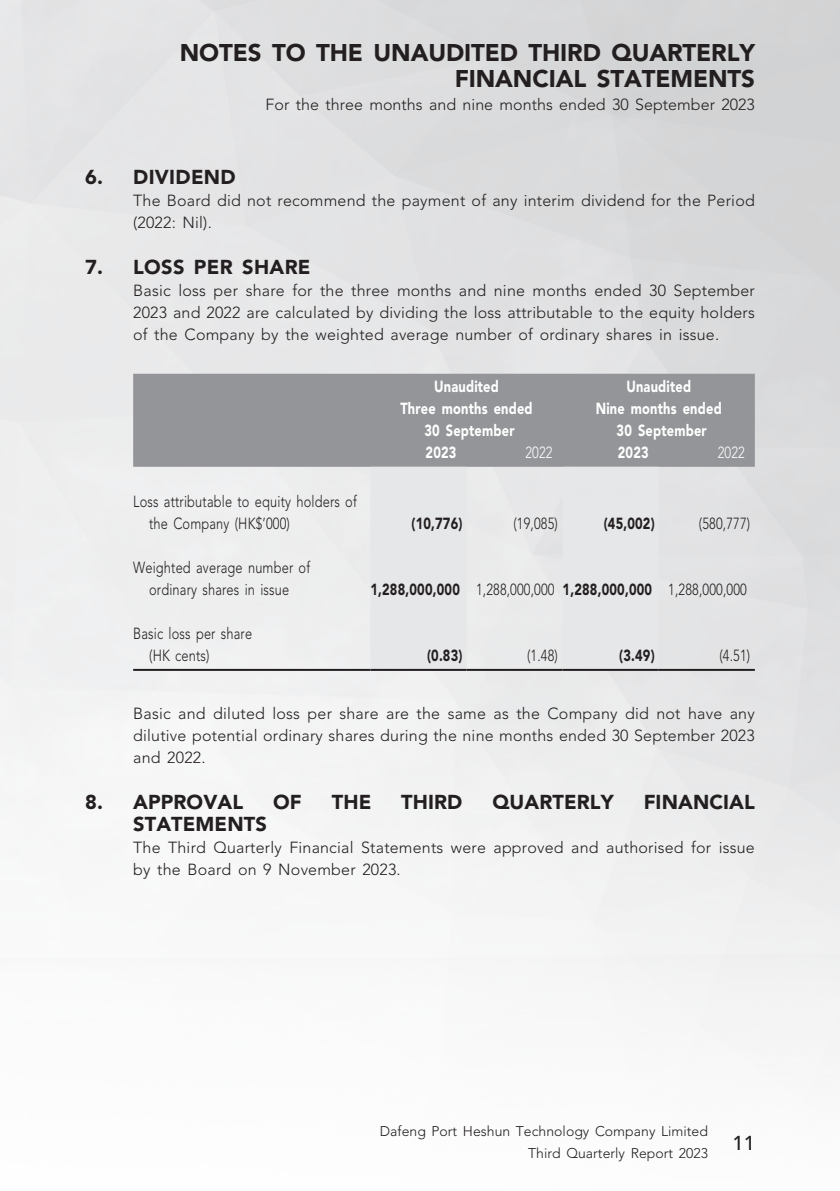
<style>
.page{position:relative;width:840px;height:1191px;background:#fff}
.page>*{position:absolute;margin:0;border:0;box-sizing:border-box;transform-origin:0 0}
.t1{font:900 24px/26px "Avenir LT Std";letter-spacing:-.005em;color:#231f20;text-align:right}
._03_H1{font:900 20px "Avenir LT Std";letter-spacing:.005em;color:#231f20}
._12___P2{font:300 16px/22px "Avenir LT Std";letter-spacing:.015em;color:#231f20}
._15_Table_Stub{font:300 16px/22px "Avenir LT Std";letter-spacing:.015em;color:#231f20;scale:.8 1}
._01_Body_Text{font:900 16px/22px "Avenir LT Std";letter-spacing:.015em;color:#fff;text-align:center;scale:.8 1}
._01_Body_Text-2{font:300 16px "Avenir LT Std";letter-spacing:.015em;color:#231f20;scale:.8 1}
._01_Body_Text-3{font:900 16px "Avenir LT Std";letter-spacing:.015em;color:#231f20;scale:.8 1}
._01_Body_Text-4{font:300 16px "Avenir LT Std";letter-spacing:.015em;color:#fff;scale:.8 1}
.t2{font:300 14px/22px "Avenir LT Std";letter-spacing:.005em;color:#231f20}
</style>
<div class="page">
<img style="left:0;top:0;width:839px;height:1055px">
<div style="left:133px;top:374px;width:621px;height:93px;background:#939598"></div>
<div style="left:370px;top:467px;width:288px;height:202px;background:#e6e7e9"></div>
<div style="left:370px;top:489px;width:288px;height:176px;background:#e6e7e9"></div>
<hr style="left:133px;top:669px;width:237px;height:2px;background:#231f20">
<hr style="left:370px;top:669px;width:96px;height:2px;background:#231f20">
<hr style="left:466px;top:669px;width:96px;height:2px;background:#231f20">
<hr style="left:562px;top:669px;width:96px;height:2px;background:#231f20">
<hr style="left:658px;top:669px;width:96px;height:2px;background:#231f20">
<h1 class="t1" style="left:180px;top:40px;width:576px">NOTES TO THE UNAUDITED THIRD QUARTERLY<br>FINANCIAL STATEMENTS</h1>
<p class="_12___P2" style="left:265px;top:93px;width:490px">For the three months and nine months ended 30 September 2023</p>
<p class="_03_H1" style="left:85px;top:165px;width:152px">6. DIVIDEND</p>
<p class="_12___P2" style="left:133px;top:189px;width:622px">The Board did not recommend the payment of any interim dividend for the Period (2022: Nil).</p>
<p class="_03_H1" style="left:85px;top:255px;width:227px">7. LOSS PER SHARE</p>
<p class="_12___P2" style="left:133px;top:279px;width:623px;text-align:justify">Basic loss per share for the three months and nine months ended 30 September 2023 and 2022 are calculated by dividing the loss attributable to the equity holders of the Company by the weighted average number of ordinary shares in issue.</p>
<p class="_01_Body_Text" style="left:434px;top:375px;width:82px">Unaudited</p>
<p class="_01_Body_Text" style="left:626px;top:375px;width:82px">Unaudited</p>
<p class="_01_Body_Text" style="left:400px;top:397px;width:167px">Three months ended<br>30 September</p>
<p class="_01_Body_Text" style="left:595px;top:397px;width:159px">Nine months ended<br>30 September</p>
<p class="_01_Body_Text" style="left:425px;top:441px;width:40px">2023</p>
<p class="_01_Body_Text-4" style="left:525px;top:443px;width:35px">2022</p>
<p class="_01_Body_Text" style="left:617px;top:441px;width:40px">2023</p>
<p class="_01_Body_Text-4" style="left:717px;top:443px;width:35px">2022</p>
<p class="_15_Table_Stub" style="left:149px;top:490px;width:261px;text-indent:-16px">Loss attributable to equity holders of the Company (HK$’000)</p>
<p class="_01_Body_Text-3" style="left:411px;top:513px;width:65px">(10,776)</p>
<p class="_01_Body_Text-2" style="left:513px;top:514px;width:57px">(19,085)</p>
<p class="_01_Body_Text-3" style="left:603px;top:513px;width:65px">(45,002)</p>
<p class="_01_Body_Text-2" style="left:698px;top:514px;width:66px">(580,777)</p>
<p class="_15_Table_Stub" style="left:133px;top:556px;width:223px;text-align:center">Weighted average number of ordinary shares in issue</p>
<p class="_15_Table_Stub" style="left:149px;top:622px;width:130px;text-indent:-16px">Basic loss per share (HK cents)</p>
<p class="_01_Body_Text-3" style="left:370px;top:579px;width:113px">1,288,000,000</p>
<p class="_01_Body_Text-2" style="left:475px;top:580px;width:100px">1,288,000,000</p>
<p class="_01_Body_Text-3" style="left:562px;top:579px;width:113px">1,288,000,000</p>
<p class="_01_Body_Text-2" style="left:667px;top:580px;width:100px">1,288,000,000</p>
<p class="_01_Body_Text-3" style="left:427px;top:645px;width:46px">(0.83)</p>
<p class="_01_Body_Text-2" style="left:527px;top:646px;width:40px">(1.48)</p>
<p class="_01_Body_Text-3" style="left:619px;top:645px;width:46px">(3.49)</p>
<p class="_01_Body_Text-2" style="left:719px;top:646px;width:40px">(4.51)</p>
<p class="_12___P2" style="left:133px;top:702px;width:622px;text-align:justify">Basic and diluted loss per share are the same as the Company did not have any dilutive potential ordinary shares during the nine months ended 30 September 2023 and 2022.</p>
<p class="_03_H1" style="left:85px;top:789px;width:159px">8. APPROVAL</p>
<p class="_03_H1" style="left:273px;top:789px;width:30px">OF</p>
<p class="_03_H1" style="left:331px;top:789px;width:41px">THE</p>
<p class="_03_H1" style="left:401px;top:789px;width:63px">THIRD</p>
<p class="_03_H1" style="left:492px;top:789px;width:123px">QUARTERLY</p>
<p class="_03_H1" style="left:643px;top:789px;width:113px">FINANCIAL</p>
<p class="_03_H1" style="left:133px;top:811px;width:135px">STATEMENTS</p>
<p class="_12___P2" style="left:133px;top:836px;width:622px">The Third Quarterly Financial Statements were approved and authorised for issue by the Board on 9 November 2023.</p>
<p class="t2" style="left:528px;top:1120px;width:228px;text-indent:-148px">Dafeng Port Heshun Technology Company Limited<br>Third Quarterly Report 2023 <sup>11</sup></p>
</div>
